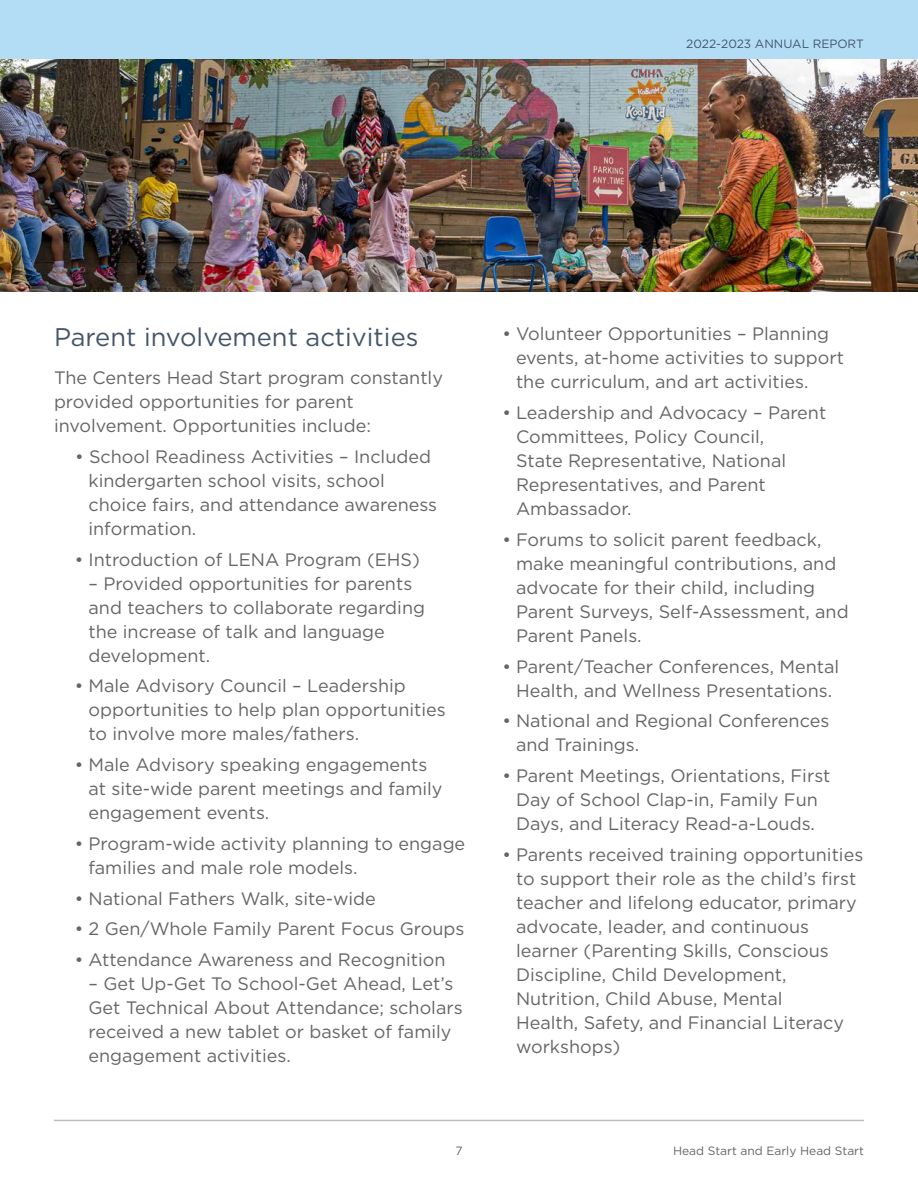
<style>
.page{position:relative;width:918px;height:1188px;background:#fff}
.page>*{position:absolute;margin:0;border:0;box-sizing:border-box;transform-origin:0 0}
.t1{font:25.5px "Gotham";color:#455568}
.t2{font:18px/24px "Gotham";color:#656568}
.t3{font:12px "Gotham";color:#656568}
.t4{font:12px "Gotham";color:#455568}
</style>
<div class="page">
<div style="left:0;top:0;width:918px;height:60px;background:#b3ddf5"></div>
<hr style="left:54px;top:1120px;width:810px;height:1px;background:#bcbdc0">
<img style="left:0;top:60px;width:918px;height:231px">
<p class="t4" style="left:686px;top:38px;width:179px">2022-2023 ANNUAL REPORT</p>
<h1 class="t1" style="left:54px;top:326px;width:366px">Parent involvement activities</h1>
<p class="t2" style="left:516px;top:323px;width:330px;text-indent:-14px">• Volunteer Opportunities – Planning events, at-home activities to support the curriculum, and art activities.</p>
<p class="t2" style="left:516px;top:402px;width:312px;text-indent:-14px">• Leadership and Advocacy – Parent<br>Committees, Policy Council,<br>State Representative, National<br>Representatives, and Parent<br>Ambassador.</p>
<p class="t2" style="left:516px;top:529px;width:334px;text-indent:-14px">• Forums to solicit parent feedback, make meaningful contributions, and advocate for their child, including<br>Parent Surveys, Self-Assessment, and<br>Parent Panels.</p>
<p class="t2" style="left:503px;top:655px;width:338px;text-align:center">• Parent/Teacher Conferences, Mental<br>Health, and Wellness Presentations.</p>
<p class="t2" style="left:516px;top:710px;width:315px;text-indent:-14px">• National and Regional Conferences and Trainings.</p>
<p class="t2" style="left:503px;top:765px;width:329px;text-align:center">• Parent Meetings, Orientations, First<br>Day of School Clap-in, Family Fun<br>Days, and Literacy Read-a-Louds.</p>
<p class="t2" style="left:516px;top:844px;width:349px;text-indent:-14px">• Parents received training opportunities to support their role as the child’s first teacher and lifelong educator, primary advocate, leader, and continuous learner (Parenting Skills, Conscious Discipline, Child Development, Nutrition, Child Abuse, Mental<br>Health, Safety, and Financial Literacy workshops)</p>
<p class="t2" style="left:54px;top:367px;width:391px">The Centers Head Start program constantly provided opportunities for parent involvement. Opportunities include:</p>
<p class="t2" style="left:89px;top:445px;width:350px;text-indent:-14px">• School Readiness Activities – Included kindergarten school visits, school choice fairs, and attendance awareness information.</p>
<p class="t2" style="left:75px;top:548px;width:346px">• Introduction of LENA Program (EHS)</p>
<p class="t2" style="left:88px;top:572px;width:338px">– Provided opportunities for parents and teachers to collaborate regarding the increase of talk and language development.</p>
<p class="t2" style="left:88px;top:675px;width:359px;text-indent:-14px">• Male Advisory Council – Leadership opportunities to help plan opportunities to involve more males/fathers.</p>
<p class="t2" style="left:88px;top:754px;width:356px;text-indent:-14px">• Male Advisory speaking engagements at site-wide parent meetings and family engagement events.</p>
<p class="t2" style="left:88px;top:832px;width:378px;text-indent:-14px">• Program-wide activity planning to engage families and male role models.</p>
<p class="t2" style="left:75px;top:887px;width:302px">• National Fathers Walk, site-wide</p>
<p class="t2" style="left:75px;top:918px;width:391px">• 2 Gen/Whole Family Parent Focus Groups</p>
<p class="t2" style="left:75px;top:949px;width:372px">• Attendance Awareness and Recognition</p>
<p class="t2" style="left:88px;top:973px;width:376px">– Get Up-Get To School-Get Ahead, Let’s Get Technical About Attendance; scholars received a new tablet or basket of family engagement activities.</p>
<p class="t3" style="left:455px;top:1145px;width:9px">7</p>
<p class="t3" style="left:673px;top:1145px;width:192px">Head Start and Early Head Start</p>
</div>
